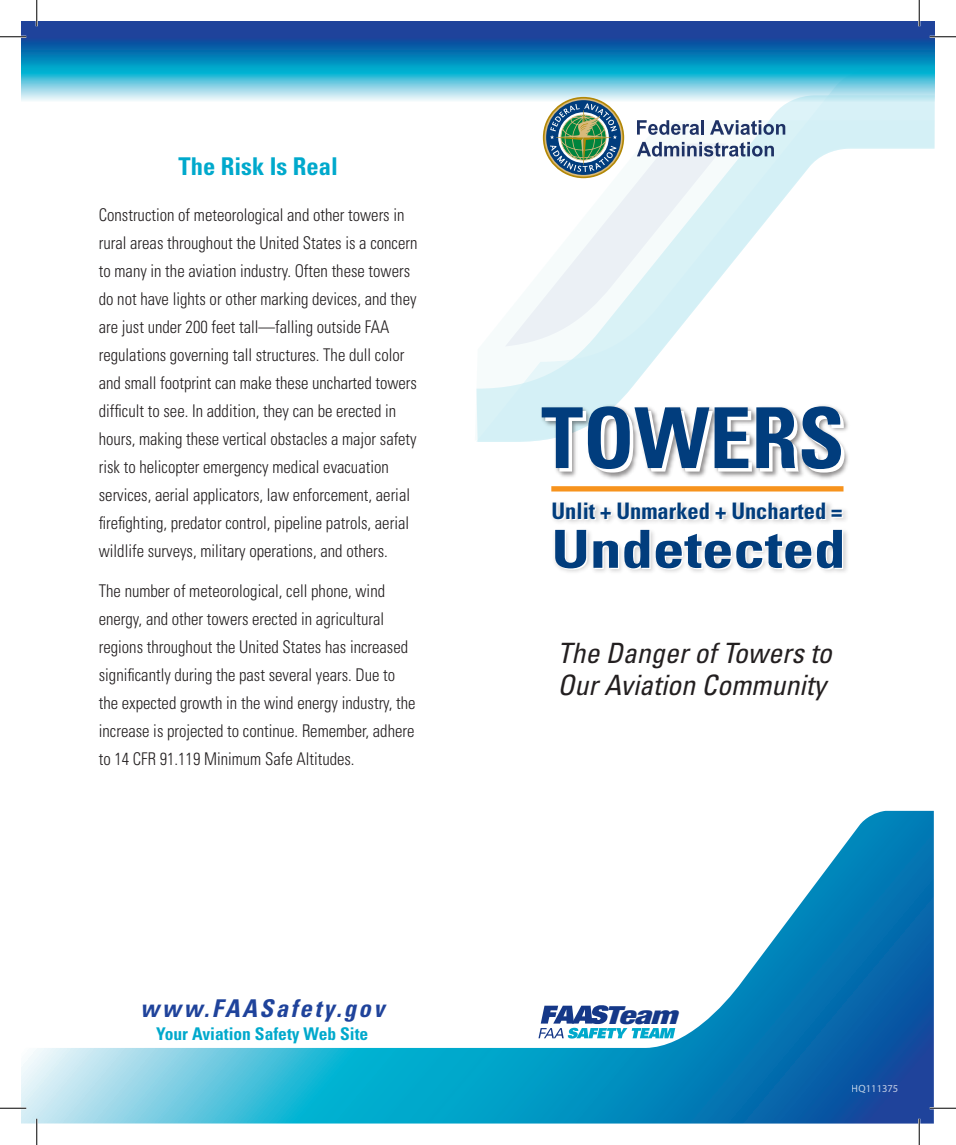
<style>
.page{position:relative;width:956px;height:1145px;background:#fff}
.page>*{position:absolute;margin:0;border:0;box-sizing:border-box;transform-origin:0 0}
.t1{font:700 condensed 84px "Univers";color:#013d7d}
.t2{font:700 condensed 52.5px "Univers";color:#013d7d;scale:1.2 1}
.t3{font:italic condensed 28px/31.5px "Univers";color:#231f20}
.t4{font:26.6px "Sans Black Condensed Oblique DTC";color:#153888;scale:1.38 1}
.t5{font:italic 700 condensed 24.5px "Univers";letter-spacing:.1em;color:#1f439b}
.t6{font:700 condensed 24.5px "Univers";color:#00a9cc}
.t7{font:700 condensed 22.75px "Univers";color:#013d7d}
.t8{font:300 condensed 17.5px/28px "Univers LT Std";color:#231f20;scale:.95 1}
.t9{font:700 condensed 17.5px "Univers";color:#00a9cc}
.t10{font:10.5px "Myriad Pro";color:#fff}
</style>
<div class="page">
<svg style="left:21px;top:811px;width:912px;height:312px"></svg>
<svg style="left:21px;top:21px;width:913px;height:80px;background:#287eb8"></svg>
<svg style="left:476px;top:68px;width:458px;height:27px;background:#5ac6de"></svg>
<svg style="left:476px;top:95px;width:458px;height:347px"></svg>
<svg style="left:505px;top:143px;width:221px;height:203px"></svg>
<img style="left:537px;top:392px;width:320px;height:100px">
<img style="left:553px;top:503px;width:294px;height:69px">
<div style="left:551px;top:486px;width:292px;height:5px;background:#f7931d"></div>
<svg style="left:538px;top:1005px;width:137px;height:33px"></svg>
<svg style="left:543px;top:97px;width:81px;height:81px"></svg>
<svg style="left:544px;top:99px;width:78px;height:77px"></svg>
<svg style="left:546px;top:100px;width:75px;height:75px"></svg>
<svg style="left:550px;top:103px;width:67px;height:69px;background:#618a83"></svg>
<svg style="left:637px;top:120px;width:62px;height:15px"></svg>
<hr style="left:701px;top:120px;width:3px;height:15px;background:#1e3265">
<svg style="left:710px;top:120px;width:75px;height:15px"></svg>
<svg style="left:637px;top:142px;width:137px;height:14px"></svg>
<hr style="left:0;top:36px;width:26px;height:2px;background:#fff">
<hr style="left:929px;top:36px;width:27px;height:2px;background:#fff">
<hr style="left:0;top:1107px;width:26px;height:2px;background:#fff">
<hr style="left:929px;top:1107px;width:27px;height:2px;background:#fff">
<hr style="left:36px;top:0;width:2px;height:26px;background:#fff">
<hr style="left:36px;top:1118px;width:2px;height:26px;background:#fff">
<hr style="left:918px;top:0;width:2px;height:26px;background:#fff">
<hr style="left:918px;top:1118px;width:2px;height:26px;background:#fff">
<svg style="left:0;top:36px;width:26px;height:1px"></svg>
<svg style="left:929px;top:36px;width:27px;height:1px"></svg>
<svg style="left:0;top:1107px;width:26px;height:1px"></svg>
<svg style="left:929px;top:1107px;width:27px;height:1px"></svg>
<svg style="left:36px;top:0;width:1px;height:26px"></svg>
<svg style="left:36px;top:1118px;width:1px;height:26px"></svg>
<svg style="left:918px;top:0;width:1px;height:26px"></svg>
<svg style="left:918px;top:1118px;width:1px;height:26px"></svg>
<h3 class="t6" style="left:178px;top:151px;width:161px">The Risk Is Real</h3>
<p class="t8" style="left:99px;top:201px;width:337px">Construction of meteorological and other towers in rural areas throughout the United States is a concern to many in the aviation industry. Often these towers do not have lights or other marking devices, and they are just under 200 feet tall—falling outside FAA regulations governing tall structures. The dull color and small footprint can make these uncharted towers difficult to see. In addition, they can be erected in hours, making these vertical obstacles a major safety risk to helicopter emergency medical evacuation services, aerial applicators, law enforcement, aerial firefighting, predator control, pipeline patrols, aerial wildlife surveys, military operations, and others.</p>
<p class="t8" style="left:99px;top:577px;width:335px">The number of meteorological, cell phone, wind energy, and other towers erected in agricultural regions throughout the United States has increased significantly during the past several years. Due to the expected growth in the wind energy industry, the increase is projected to continue. Remember, adhere to 14 CFR 91.119 Minimum Safe Altitudes.</p>
<h3 class="t5" style="left:140px;top:993px;width:245px">www.FAASafety.gov</h3>
<p class="t9" style="left:156px;top:1023px;width:214px">Your Aviation Safety Web Site</p>
<h1 class="t1" style="left:541px;top:386px;width:305px">TOWERS</h1>
<h3 class="t7" style="left:551px;top:497px;width:292px">Unlit + Unmarked + Uncharted =</h3>
<h2 class="t2" style="left:551px;top:517px;width:247px">Undetected</h2>
<h3 class="t3" style="left:557px;top:637px;width:276px">The Danger of Towers to<br>Our Aviation Community</h3>
<h3 class="t4" style="left:604px;top:998px;width:54px">Team</h3>
<p class="t10" style="left:851px;top:1081px;width:48px">HQ111375</p>
</div>
